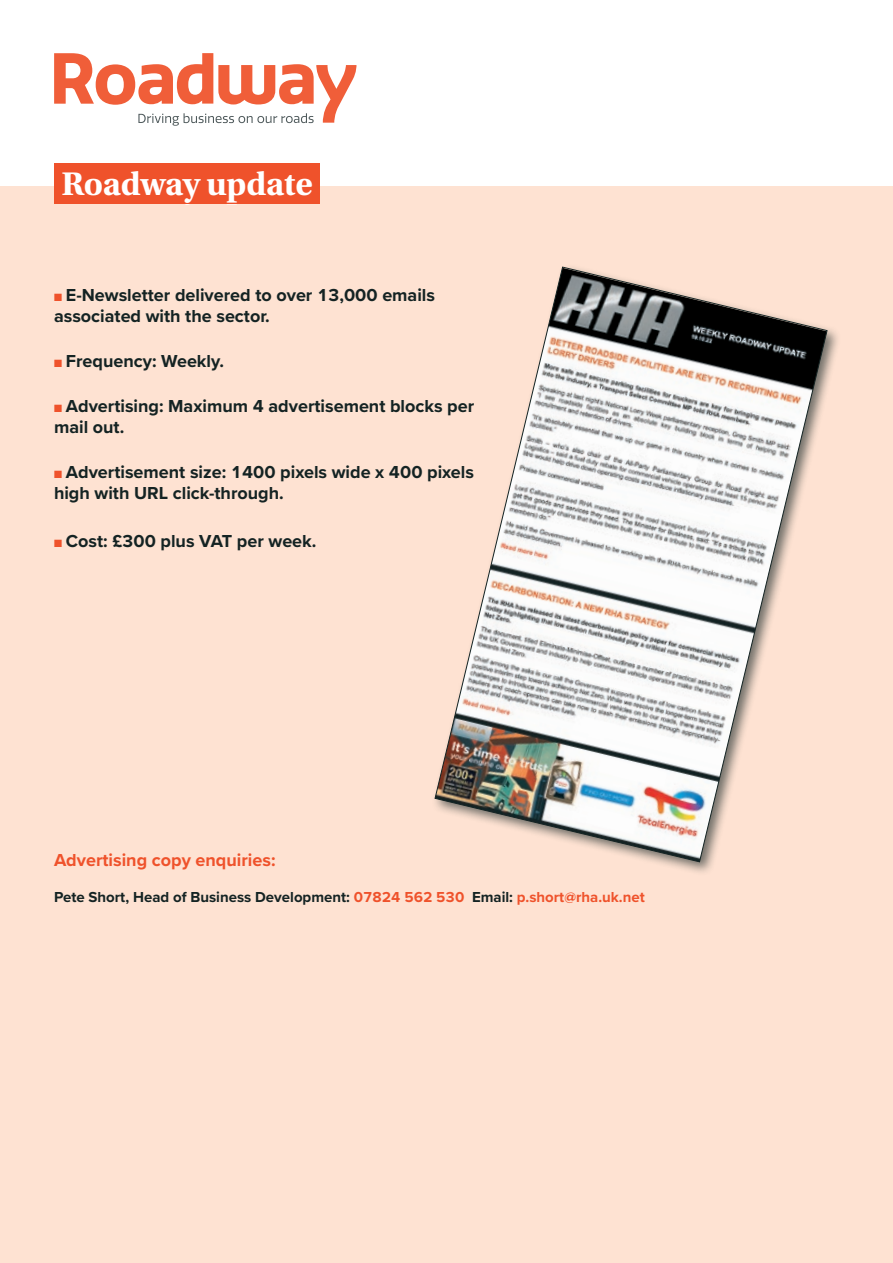
<style>
.page{position:relative;width:893px;height:1263px;background:#fff}
.page>*{position:absolute;margin:0;border:0;box-sizing:border-box;transform-origin:0 0}
.t1{font:700 34.5px "Utopia Std";letter-spacing:-.01em;color:#fff}
.t2{font:700 18px/21px "Proxima Nova";color:#142323}
.t3{font:700 18px "Proxima Nova";color:#ef522b}
.t4{font:700 15px "Proxima Nova";color:#142323}
.s1{color:#ef522b}
</style>
<div class="page">
<div style="left:0;top:186px;width:893px;height:1077px;background:#fee2d2"></div>
<svg style="left:434px;top:267px;width:394px;height:595px"></svg>
<div style="left:54px;top:164px;width:266px;height:40px;background:#ef522b"></div>
<svg style="left:54px;top:53px;width:303px;height:73px"></svg>
<h1 class="t1" style="left:62px;top:165px;width:142px">Welcome</h1>
<h1 class="t1" style="left:62px;top:165px;width:253px">Roadway update</h1>
<p class="t2" style="left:54px;top:284px;width:383px"><span class="s1">■</span> E-Newsletter delivered to over 13,000 emails associated with the sector.</p>
<p class="t2" style="left:54px;top:350px;width:172px"><span class="s1">■</span> Frequency: Weekly.</p>
<p class="t2" style="left:54px;top:395px;width:422px"><span class="s1">■</span> Advertising: Maximum 4 advertisement blocks per mail out.</p>
<p class="t2" style="left:54px;top:461px;width:421px"><span class="s1">■</span> Advertisement size: 1400 pixels wide x 400 pixels high with URL click-through.</p>
<p class="t2" style="left:54px;top:530px;width:264px"><span class="s1">■</span> Cost: £300 plus VAT per week.</p>
<p class="t3" style="left:54px;top:847px;width:223px">Advertising copy enquiries:</p>
<p class="t4" style="left:54px;top:885px;width:592px">Pete Short, Head of Business Development: <span class="s1">07824 562 530</span> Email: <span class="s1">p.short@rha.uk.net</span></p>
</div>
